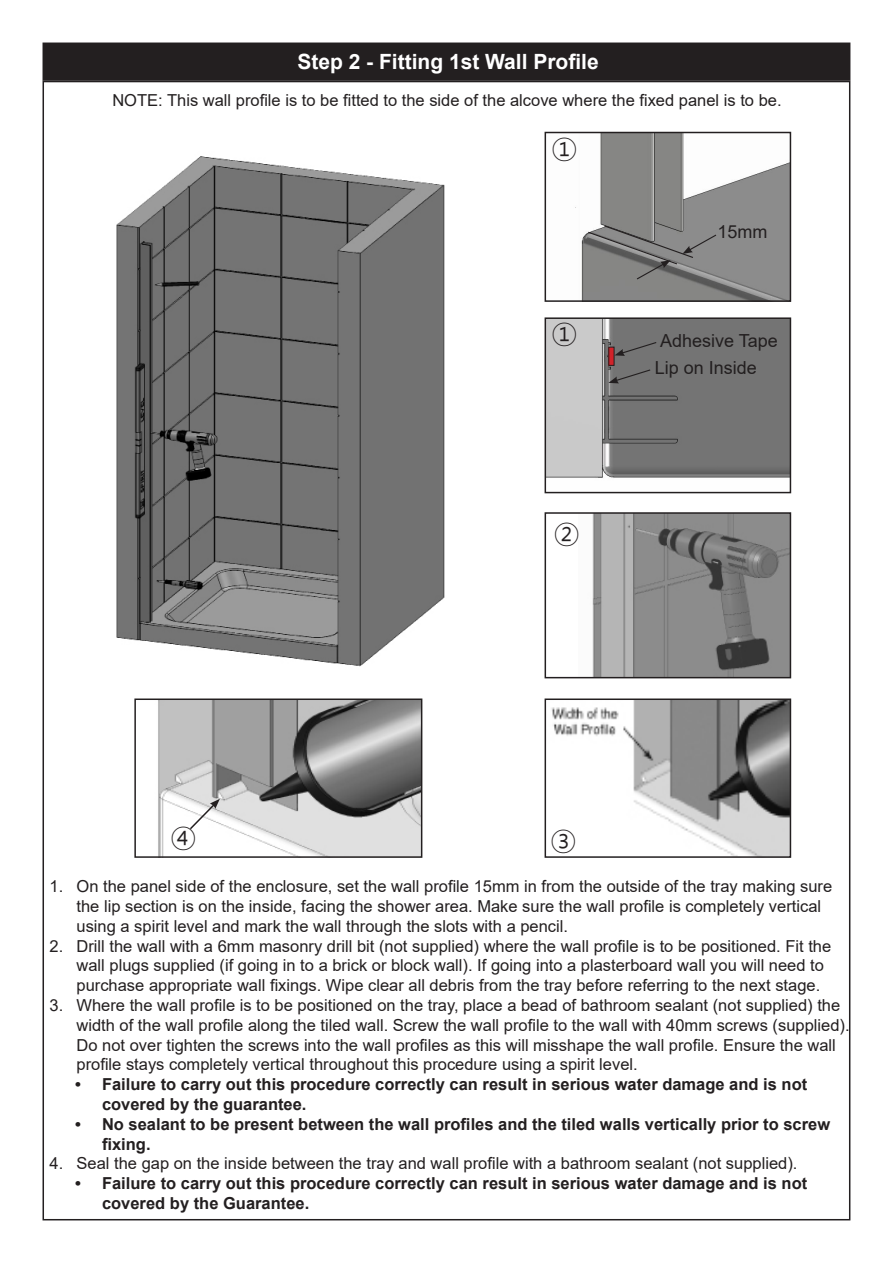
<style>
.page{position:relative;width:893px;height:1263px;background:#fff}
.page>*{position:absolute;margin:0;border:0;box-sizing:border-box;transform-origin:0 0}
.t1{font:27px "Malgun Gothic";color:#231f20}
.t2{font:700 21px "Arial";color:#fff}
.t3{font:18px "Arial";color:#231f20}
.t4{font:16.5px/19.8px "Arial";color:#231f20}
.t5{font:700 16.5px/19.8px "Arial";color:#231f20}
</style>
<div class="page">
<img style="left:116px;top:156px;width:329px;height:511px">
<div style="left:43px;top:43px;width:807px;height:37px;background:#231f20"></div>
<div style="left:43px;top:43px;width:807px;height:38px;border:2px solid #231f20"></div>
<img style="left:592px;top:515px;width:196px;height:160px">
<div style="left:545px;top:512px;width:246px;height:166px;border:2px solid #231f20"></div>
<img style="left:158px;top:701px;width:261px;height:154px">
<div style="left:134px;top:698px;width:288px;height:160px;border:2px solid #231f20"></div>
<img style="left:551px;top:701px;width:237px;height:154px">
<div style="left:545px;top:698px;width:246px;height:160px;border:2px solid #231f20"></div>
<img style="left:575px;top:135px;width:213px;height:164px">
<div style="left:545px;top:132px;width:246px;height:170px;border:2px solid #231f20"></div>
<svg style="left:188px;top:799px;width:32px;height:32px"></svg>
<img style="left:548px;top:320px;width:240px;height:158px">
<div style="left:545px;top:317px;width:246px;height:176px;border:2px solid #231f20"></div>
<svg style="left:608px;top:369px;width:44px;height:14px"></svg>
<svg style="left:587px;top:224px;width:130px;height:56px"></svg>
<div style="left:609px;top:347px;width:5px;height:18px;background:#d1232a"></div>
<div style="left:608px;top:347px;width:6px;height:19px;border:1px solid #231f20"></div>
<svg style="left:614px;top:341px;width:44px;height:15px"></svg>
<p class="t2" style="left:297px;top:47px;width:303px">Step 2 - Fitting 1st Wall Profile</p>
<p class="t4" style="left:112px;top:90px;width:671px">NOTE: This wall profile is to be fitted to the side of the alcove where the fixed panel is to be.</p>
<p class="t1" style="left:170px;top:820px;width:29px">④</p>
<p class="t1" style="left:551px;top:132px;width:28px">①</p>
<p class="t1" style="left:551px;top:317px;width:28px">①</p>
<p class="t1" style="left:553px;top:516px;width:28px">②</p>
<p class="t3" style="left:717px;top:220px;width:52px">15mm</p>
<p class="t3" style="left:660px;top:328px;width:119px">Adhesive Tape</p>
<p class="t3" style="left:655px;top:355px;width:104px">Lip on Inside</p>
<p class="t1" style="left:550px;top:824px;width:28px">③</p>
<p class="t4" style="left:77px;top:876px;width:757px;text-indent:-27px">1. On the panel side of the enclosure, set the wall profile 15mm in from the outside of the tray making sure the lip section is on the inside, facing the shower area. Make sure the wall profile is completely vertical using a spirit level and mark the wall through the slots with a pencil.</p>
<p class="t4" style="left:77px;top:936px;width:756px;text-indent:-27px">2. Drill the wall with a 6mm masonry drill bit (not supplied) where the wall profile is to be positioned. Fit the wall plugs supplied (if going in to a brick or block wall). If going into a plasterboard wall you will need to purchase appropriate wall fixings. Wipe clear all debris from the tray before referring to the next stage.</p>
<p class="t4" style="left:77px;top:995px;width:775px;text-indent:-27px">3. Where the wall profile is to be positioned on the tray, place a bead of bathroom sealant (not supplied) the width of the wall profile along the tiled wall. Screw the wall profile to the wall with 40mm screws (supplied).<br>Do not over tighten the screws into the wall profiles as this will misshape the wall profile. Ensure the wall profile stays completely vertical throughout this procedure using a spirit level.</p>
<p class="t5" style="left:102px;top:1075px;width:707px;text-indent:-27px">• Failure to carry out this procedure correctly can result in serious water damage and is not covered by the guarantee.</p>
<p class="t5" style="left:102px;top:1114px;width:730px;text-indent:-27px">• No sealant to be present between the wall profiles and the tiled walls vertically prior to screw fixing.</p>
<p class="t4" style="left:50px;top:1154px;width:749px">4. Seal the gap on the inside between the tray and wall profile with a bathroom sealant (not supplied).</p>
<p class="t5" style="left:102px;top:1174px;width:707px;text-indent:-27px">• Failure to carry out this procedure correctly can result in serious water damage and is not covered by the Guarantee.</p>
</div>
